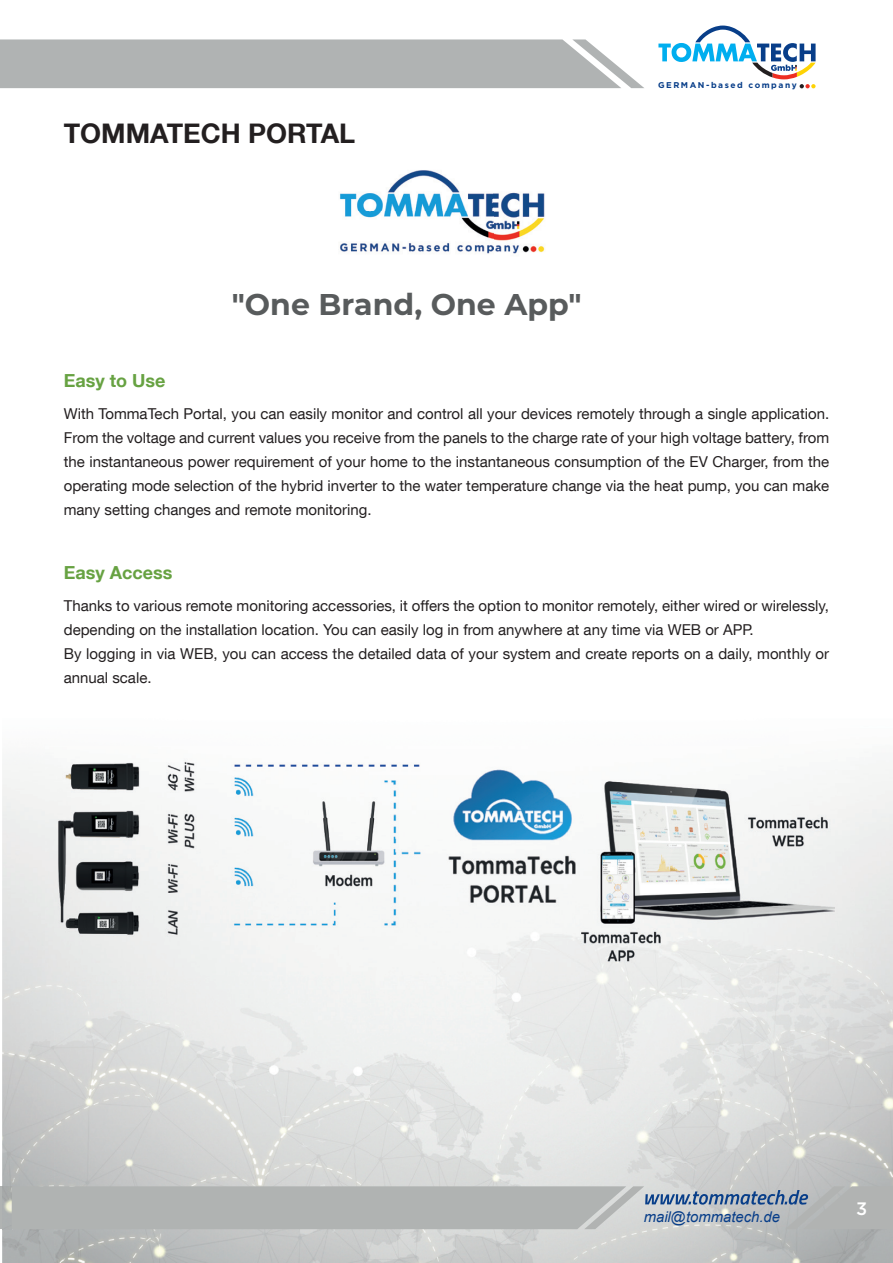
<style>
.page{position:relative;width:893px;height:1263px;background:#fff}
.page>*{position:absolute;margin:0;border:0;box-sizing:border-box;transform-origin:0 0}
.t1{font:700 30px "Montserrat";color:#585b5c}
.t2{font:700 27px "Helvetica Neue LT Com";color:#231f20}
.t3{font:700 18px "Helvetica Neue LT Com";color:#67a242}
.t4{font:500 18px "Gotham";color:#fff}
.t5{font:15px/24px "Helvetica Neue LT Com";color:#231f20;text-align:justify}
.t6{font:italic 14.85px "Arial";color:#083e89}
.t7{font:700 8.4px "Gotham";letter-spacing:.185em;color:#083e89}
</style>
<div class="page">
<svg style="left:0;top:39px;width:644px;height:49px;background:#b5b7b7"></svg>
<svg style="left:658px;top:26px;width:158px;height:62px"></svg>
<div style="left:0;top:1186px;width:12px;height:43px;background:#b0b3b2"></div>
<img style="left:788px;top:769px;width:105px;height:394px">
<img style="left:2px;top:767px;width:52px;height:496px">
<img style="left:159px;top:974px;width:629px;height:189px">
<img style="left:54px;top:974px;width:105px;height:289px">
<img style="left:159px;top:1163px;width:734px;height:100px">
<img style="left:2px;top:1186px;width:10px;height:43px">
<img style="left:339px;top:170px;width:206px;height:84px">
<img style="left:46px;top:761px;width:788px;height:213px">
<svg style="left:12px;top:1186px;width:881px;height:43px;background:#b2b5b6"></svg>
<h2 class="t2" style="left:64px;top:117px;width:293px">TOMMATECH PORTAL</h2>
<p class="t3" style="left:64px;top:369px;width:103px">Easy to Use</p>
<h1 class="t1" style="left:232px;top:283px;width:351px">"One Brand, One App"</h1>
<p class="t7" style="left:658px;top:79px;width:140px">GERMAN-based company</p>
<p class="t5" style="left:64px;top:401px;width:767px">With TommaTech Portal, you can easily monitor and control all your devices remotely through a single application.<br>From the voltage and current values you receive from the panels to the charge rate of your high voltage battery, from the instantaneous power requirement of your home to the instantaneous consumption of the EV Charger, from the operating mode selection of the hybrid inverter to the water temperature change via the heat pump, you can make many setting changes and remote monitoring.</p>
<p class="t3" style="left:64px;top:561px;width:110px">Easy Access</p>
<p class="t5" style="left:64px;top:593px;width:767px;text-align:left">Thanks to various remote monitoring accessories, it offers the option to monitor remotely, either wired or wirelessly, depending on the installation location. You can easily log in from anywhere at any time via WEB or APP.<br>By logging in via WEB, you can access the detailed data of your system and create reports on a daily, monthly or annual scale.</p>
<p class="t6" style="left:644px;top:1207px;width:138px">mail@tommatech.de</p>
<p class="t4" style="left:856px;top:1197px;width:13px">3</p>
</div>
